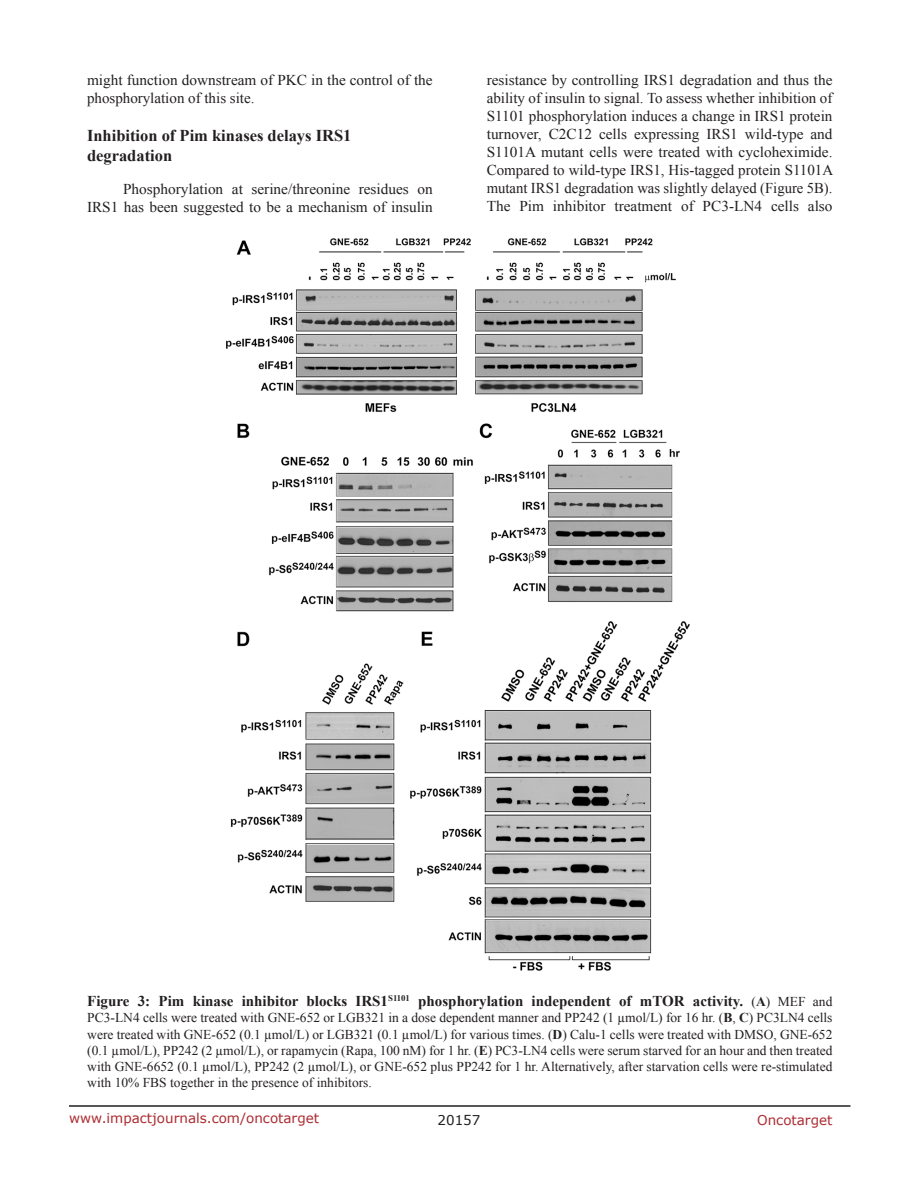
<style>
.page{position:relative;width:918px;height:1188px;background:#fff}
.page>*{position:absolute;margin:0;border:0;box-sizing:border-box;transform-origin:0 0}
.SubHeading_middle{font:700 16.5px/19.8px "Times New Roman";color:#231f20}
.BodyText{font:15px/18px "Times New Roman";color:#231f20}
.FigureText{font:700 15px "Times New Roman";color:#231f20}
.FigureText-2{font:13.5px/16.2px "Times New Roman";color:#231f20;text-align:justify}
.t1{font:13.5px "Verdana";color:#ac2b31}
.t2{font:13.5px "Verdana";color:#231f20}
.s1{font-weight:400;font-size:13.5px}
.s2{font-size:13.5px}
.s3{font-weight:700}
</style>
<div class="page">
<hr style="left:69px;top:1105px;width:781px;height:2px;background:#231f20">
<img style="left:227px;top:238px;width:463px;height:732px">
<p class="BodyText" style="left:87px;top:71px;width:347px">might function downstream of PKC in the control of the phosphorylation of this site.</p>
<p class="SubHeading_middle" style="left:87px;top:125px;width:266px">Inhibition of Pim kinases delays IRS1 degradation</p>
<p class="BodyText" style="left:87px;top:180px;width:347px;text-align:right">Phosphorylation at serine/threonine residues on<br>IRS1 has been suggested to be a mechanism of insulin</p>
<p class="BodyText" style="left:487px;top:71px;width:348px;text-align:justify">resistance by controlling IRS1 degradation and thus the ability of insulin to signal. To assess whether inhibition of S1101 phosphorylation induces a change in IRS1 protein turnover, C2C12 cells expressing IRS1 wild-type and S1101A mutant cells were treated with cycloheximide.<br>Compared to wild-type IRS1, His-tagged protein S1101A mutant IRS1 degradation was slightly delayed (Figure 5B).<br>The Pim inhibitor treatment of PC3-LN4 cells also</p>
<p class="FigureText" style="left:87px;top:991px;width:747px">Figure 3: Pim kinase inhibitor blocks IRS1<sup>S1101</sup> phosphorylation independent of mTOR activity. <span class="s1">(</span><span class="s2">A</span><span class="s1">) MEF and</span></p>
<p class="FigureText-2" style="left:87px;top:1010px;width:747px">PC3-LN4 cells were treated with GNE-652 or LGB321 in a dose dependent manner and PP242 (1 µmol/L) for 16 hr. (<span class="s3">B</span>, <span class="s3">C</span>) PC3LN4 cells were treated with GNE-652 (0.1 µmol/L) or LGB321 (0.1 µmol/L) for various times. (<span class="s3">D</span>) Calu-1 cells were treated with DMSO, GNE-652 (0.1 µmol/L), PP242 (2 µmol/L), or rapamycin (Rapa, 100 nM) for 1 hr. (<span class="s3">E</span>) PC3-LN4 cells were serum starved for an hour and then treated with GNE-6652 (0.1 µmol/L), PP242 (2 µmol/L), or GNE-652 plus PP242 for 1 hr. Alternatively, after starvation cells were re-stimulated with 10% FBS together in the presence of inhibitors.</p>
<p class="t1" style="left:69px;top:1109px;width:252px">www.impactjournals.com/oncotarget</p>
<p class="t2" style="left:438px;top:1111px;width:44px">20157</p>
<p class="t1" style="left:757px;top:1111px;width:77px">Oncotarget</p>
</div>
